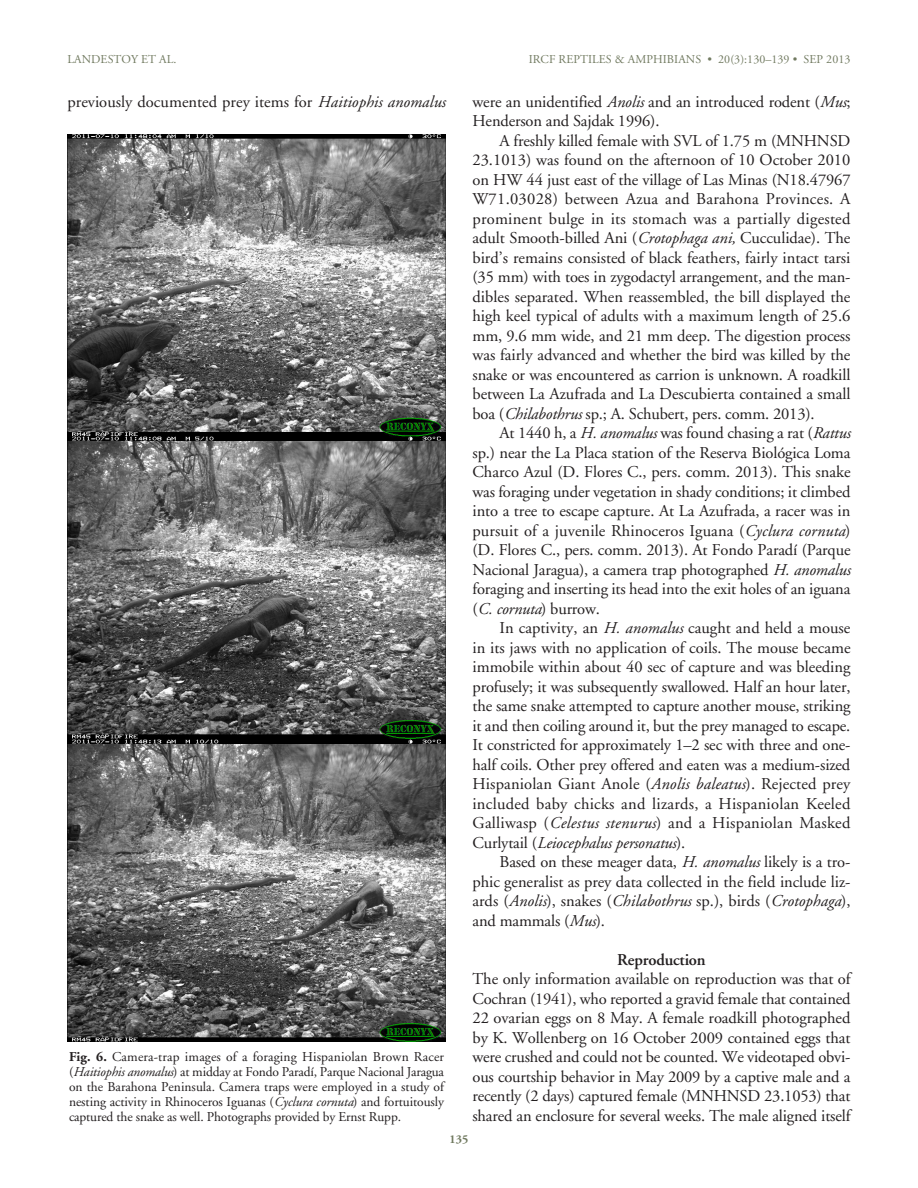
<style>
.page{position:relative;width:918px;height:1188px;background:#fff}
.page>*{position:absolute;margin:0;border:0;box-sizing:border-box;transform-origin:0 0}
.TEXT{font:16.5px/19.5px "Adobe Garamond";letter-spacing:-.005em;color:#231f20;text-align:justify}
.SUBhead{font:600 16.5px "Adobe Garamond";letter-spacing:-.01em;color:#231f20}
.Figure_Caption{font:13.5px/15px "Adobe Garamond";letter-spacing:-.01em;color:#231f20;text-align:justify}
.t1{font:12px "Adobe Garamond";letter-spacing:.005em;color:#717a60}
.t2{font:700 12px "Adobe Garamond";color:#717a60}
.s1{font-style:italic}
.s2{font-weight:700}
</style>
<div class="page">
<img style="left:68px;top:134px;width:378px;height:908px">
<p class="t1" style="left:68px;top:53px;width:111px">LANDESTOY ET AL.</p>
<p class="t1" style="left:529px;top:53px;width:323px">IRCF REPTILES &amp; AMPHIBIANS • 20(3):130–139 • SEP 2013</p>
<p class="TEXT" style="left:68px;top:92px;width:380px">previously documented prey items for <span class="s1">Haitiophis anomalus</span></p>
<p class="TEXT" style="left:472px;top:92px;width:379px">were an unidentified <span class="s1">Anolis</span> and an introduced rodent (<span class="s1">Mus</span>;<br>Henderson and Sajdak 1996).</p>
<p class="TEXT" style="left:472px;top:131px;width:380px;text-indent:27px">A freshly killed female with SVL of 1.75 m (MNHNSD 23.1013) was found on the afternoon of 10 October 2010 on HW 44 just east of the village of Las Minas (N18.47967<br>W71.03028) between Azua and Barahona Provinces. A prominent bulge in its stomach was a partially digested adult Smooth-billed Ani (<span class="s1">Crotophaga ani,</span> Cucculidae). The bird’s remains consisted of black feathers, fairly intact tarsi (35 mm) with toes in zygodactyl arrangement, and the man&shy;dibles separated. When reassembled, the bill displayed the high keel typical of adults with a maximum length of 25.6 mm, 9.6 mm wide, and 21 mm deep. The digestion process was fairly advanced and whether the bird was killed by the snake or was encountered as carrion is unknown. A roadkill between La Azufrada and La Descubierta contained a small boa (<span class="s1">Chilabothrus</span> sp.; A. Schubert, pers. comm. 2013).</p>
<p class="TEXT" style="left:472px;top:424px;width:380px;text-indent:27px">At 1440 h, a <span class="s1">H. anomalus</span> was found chasing a rat (<span class="s1">Rattus </span>sp.) near the La Placa station of the Reserva Biológica Loma Charco Azul (D. Flores C., pers. comm. 2013). This snake was foraging under vegetation in shady conditions; it climbed into a tree to escape capture. At La Azufrada, a racer was in pursuit of a juvenile Rhinoceros Iguana (<span class="s1">Cyclura cornuta</span>) (D. Flores C., pers. comm. 2013). At Fondo Paradí (Parque Nacional Jaragua), a camera trap photographed <span class="s1">H. anomalus </span>foraging and inserting its head into the exit holes of an iguana (<span class="s1">C. cornuta</span>) burrow.</p>
<p class="TEXT" style="left:473px;top:619px;width:380px;text-indent:27px">In captivity, an <span class="s1">H. anomalus</span> caught and held a mouse in its jaws with no application of coils. The mouse became immobile within about 40 sec of capture and was bleeding profusely; it was subsequently swallowed. Half an hour later, the same snake attempted to capture another mouse, striking it and then coiling around it, but the prey managed to escape.<br>It constricted for approximately 1–2 sec with three and one&shy;half coils. Other prey offered and eaten was a medium-sized Hispaniolan Giant Anole (<span class="s1">Anolis baleatus</span>). Rejected prey included baby chicks and lizards, a Hispaniolan Keeled Galliwasp (<span class="s1">Celestus stenurus</span>) and a Hispaniolan Masked Curlytail (<span class="s1">Leiocephalus personatus</span>).</p>
<p class="TEXT" style="left:473px;top:853px;width:380px;text-indent:27px">Based on these meager data, <span class="s1">H. anomalus</span> likely is a tro&shy;phic generalist as prey data collected in the field include liz&shy;ards (<span class="s1">Anolis</span>), snakes (<span class="s1">Chilabothrus</span> sp.), birds (<span class="s1">Crotophaga</span>), and mammals (<span class="s1">Mus</span>).</p>
<p class="SUBhead" style="left:617px;top:950px;width:90px">Reproduction</p>
<p class="TEXT" style="left:473px;top:970px;width:380px">The only information available on reproduction was that of Cochran (1941), who reported a gravid female that contained 22 ovarian eggs on 8 May. A female roadkill photographed by K. Wollenberg on 16 October 2009 contained eggs that were crushed and could not be counted. We videotaped obvi&shy;ous courtship behavior in May 2009 by a captive male and a recently (2 days) captured female (MNHNSD 23.1053) that shared an enclosure for several weeks. The male aligned itself</p>
<p class="Figure_Caption" style="left:69px;top:1050px;width:377px"><span class="s2">Fig. 6.</span> Camera-trap images of a foraging Hispaniolan Brown Racer (<span class="s1">Haitiophis anomalus</span>) at midday at Fondo Paradí, Parque Nacional Jaragua on the Barahona Peninsula. Camera traps were employed in a study of nesting activity in Rhinoceros Iguanas (<span class="s1">Cyclura cornuta</span>) and fortuitously captured the snake as well. Photographs provided by Ernst Rupp.</p>
<p class="t2" style="left:450px;top:1132px;width:20px">135</p>
</div>
